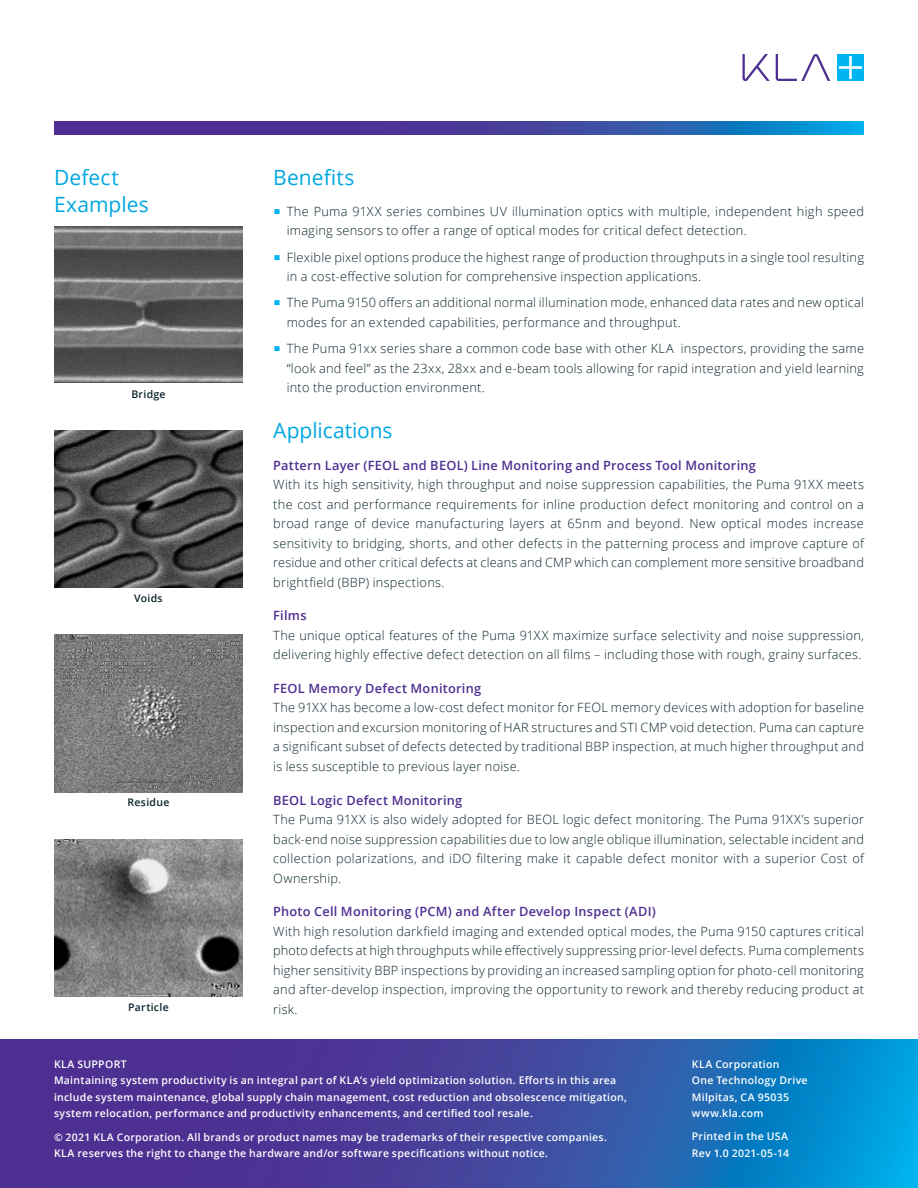
<style>
.page{position:relative;width:918px;height:1188px;background:#fff}
.page>*{position:absolute;margin:0;border:0;box-sizing:border-box;transform-origin:0 0}
.t1{font:21px "Open Sans";letter-spacing:.005em;color:#00a7e1}
.t2{font:300 12.75px/19.5px "Open Sans";letter-spacing:.02em;color:#0b242c;text-align:justify}
.t3{font:600 12.75px "Open Sans";letter-spacing:.02em;color:#4e2f91}
.t4{font:600 10.5px/16.5px "Open Sans";letter-spacing:.03em;color:#fff}
.t5{font:600 10.5px "Open Sans";letter-spacing:.03em;color:#0b242c}
.s1{font-family:"Calibri";font-weight:700;font-size:22.5px;color:#00b5f1}
</style>
<div class="page">
<svg style="left:0;top:1040px;width:918px;height:148px;background:#374fa5"></svg>
<svg style="left:54px;top:122px;width:810px;height:13px;background:#3a4ba2"></svg>
<svg style="left:776px;top:54px;width:54px;height:27px"></svg>
<svg style="left:742px;top:54px;width:28px;height:27px"></svg>
<div style="left:837px;top:54px;width:27px;height:27px;background:#00b5f1"></div>
<svg style="left:839px;top:56px;width:23px;height:23px"></svg>
<img style="left:54px;top:839px;width:189px;height:158px">
<img style="left:54px;top:635px;width:189px;height:157px">
<img style="left:54px;top:430px;width:189px;height:157px">
<img style="left:54px;top:226px;width:189px;height:157px">
<h1 class="t1" style="left:54px;top:163px;width:66px">Defect</h1>
<h1 class="t1" style="left:273px;top:163px;width:83px">Benefits</h1>
<h1 class="t1" style="left:54px;top:190px;width:96px">Examples</h1>
<p class="t2" style="left:287px;top:201px;width:579px;text-indent:-14px"><span class="s1">▪</span> The Puma 91XX series combines UV illumination optics with multiple, independent high speed imaging sensors to offer a range of optical modes for critical defect detection.</p>
<p class="t2" style="left:287px;top:247px;width:579px;text-indent:-14px"><span class="s1">▪</span> Flexible pixel options produce the highest range of production throughputs in a single tool resulting in a cost-effective solution for comprehensive inspection applications.</p>
<p class="t2" style="left:287px;top:293px;width:579px;text-indent:-14px"><span class="s1">▪</span> The Puma 9150 offers an additional normal illumination mode, enhanced data rates and new optical modes for an extended capabilities, performance and throughput.</p>
<p class="t2" style="left:287px;top:339px;width:579px;text-indent:-14px"><span class="s1">▪</span> The Puma 91xx series share a common code base with other KLA inspectors, providing the same “look and feel” as the 23xx, 28xx and e-beam tools allowing for rapid integration and yield learning into the production environment.</p>
<p class="t5" style="left:131px;top:387px;width:36px">Bridge</p>
<p class="t5" style="left:134px;top:591px;width:30px">Voids</p>
<p class="t5" style="left:128px;top:795px;width:43px">Residue</p>
<p class="t5" style="left:128px;top:1000px;width:42px">Particle</p>
<h1 class="t1" style="left:273px;top:416px;width:121px">Applications</h1>
<p class="t3" style="left:273px;top:456px;width:484px">Pattern Layer (FEOL and BEOL) Line Monitoring and Process Tool Monitoring</p>
<p class="t2" style="left:273px;top:474px;width:592px">With its high sensitivity, high throughput and noise suppression capabilities, the Puma 91XX meets the cost and performance requirements for inline production defect monitoring and control on a broad range of device manufacturing layers at 65nm and beyond. New optical modes increase sensitivity to bridging, shorts, and other defects in the patterning process and improve capture of residue and other critical defects at cleans and CMP which can complement more sensitive broadband brightfield (BBP) inspections.</p>
<p class="t3" style="left:273px;top:607px;width:35px">Films</p>
<p class="t2" style="left:273px;top:625px;width:592px">The unique optical features of the Puma 91XX maximize surface selectivity and noise suppression, delivering highly effective defect detection on all films – including those with rough, grainy surfaces.</p>
<p class="t3" style="left:273px;top:680px;width:209px">FEOL Memory Defect Monitoring</p>
<p class="t2" style="left:273px;top:698px;width:592px">The 91XX has become a low-cost defect monitor for FEOL memory devices with adoption for baseline inspection and excursion monitoring of HAR structures and STI CMP void detection. Puma can capture a significant subset of defects detected by traditional BBP inspection, at much higher throughput and is less susceptible to previous layer noise.</p>
<p class="t3" style="left:273px;top:791px;width:191px">BEOL Logic Defect Monitoring</p>
<p class="t2" style="left:273px;top:810px;width:592px">The Puma 91XX is also widely adopted for BEOL logic defect monitoring. The Puma 91XX’s superior back-end noise suppression capabilities due to low angle oblique illumination, selectable incident and collection polarizations, and iDO filtering make it capable defect monitor with a superior Cost of Ownership.</p>
<p class="t3" style="left:273px;top:903px;width:384px">Photo Cell Monitoring (PCM) and After Develop Inspect (ADI)</p>
<p class="t2" style="left:273px;top:921px;width:592px">With high resolution darkfield imaging and extended optical modes, the Puma 9150 captures critical photo defects at high throughputs while effectively suppressing prior-level defects. Puma complements higher sensitivity BBP inspections by providing an increased sampling option for photo-cell monitoring and after-develop inspection, improving the opportunity to rework and thereby reducing product at risk.</p>
<p class="t4" style="left:54px;top:1056px;width:574px">KLA SUPPORT<br>Maintaining system productivity is an integral part of KLA’s yield optimization solution. Efforts in this area include system maintenance, global supply chain management, cost reduction and obsolescence mitigation, system relocation, performance and productivity enhancements, and certified tool resale.</p>
<p class="t4" style="left:54px;top:1128px;width:555px">© 2021 KLA Corporation. All brands or product names may be trademarks of their respective companies.<br>KLA reserves the right to change the hardware and/or software specifications without notice.</p>
<p class="t4" style="left:692px;top:1055px;width:117px">KLA Corporation<br>One Technology Drive<br>Milpitas, CA 95035 www.kla.com</p>
<p class="t4" style="left:692px;top:1128px;width:99px">Printed in the USA<br>Rev 1.0 2021-05-14</p>
</div>
